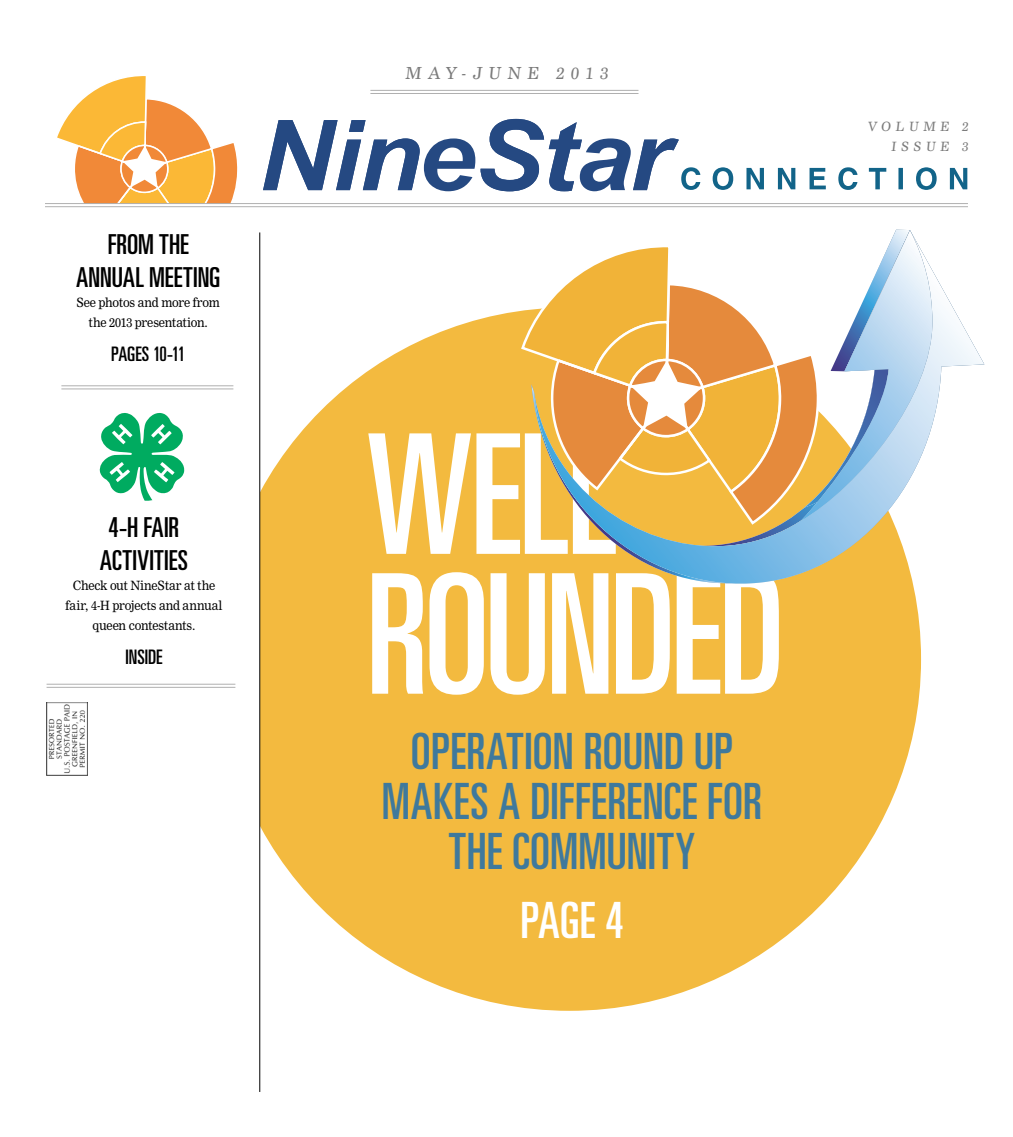
<style>
.page{position:relative;width:1013px;height:1137px;background:#fff}
.page>*{position:absolute;margin:0;border:0;box-sizing:border-box;transform-origin:0 0}
.t1{font:ultra-condensed 166.75px/139.8px "Univers";letter-spacing:-.02em;color:#fff;scale:.96 1}
.t2{font:ultra-condensed 50px/50px "Univers";letter-spacing:.005em;color:#3f799c;text-align:center}
.t3{font:ultra-condensed 50px "Univers";color:#fff}
.t4{font:ultra-condensed 27.5px/33px "Univers";letter-spacing:.01em;color:#000;text-align:center}
.t5{font:ultra-condensed 20px "Univers";letter-spacing:-.04em;color:#000}
.t6{font:16.25px "Nimrod";color:#7b7b7b}
.t7{font:12.5px/20px "Nimrod";letter-spacing:-.015em;color:#000;text-align:center;scale:.95 1}
.t8{font:12.5px/20px "Nimrod";color:#7b7b7b;text-align:right}
</style>
<div class="page">
<div style="left:218px;top:307px;width:703px;height:703px;background:#f3ba3f;border-radius:50%"></div>
<div style="left:137px;top:232px;width:123px;height:859px;background:#fff"></div>
<svg style="left:57px;top:76px;width:181px;height:127px"></svg>
<hr style="left:45px;top:203px;width:923px;height:1px;background:#b0b0b0">
<hr style="left:45px;top:206px;width:923px;height:1px;background:#b0b0b0">
<hr style="left:370px;top:90px;width:268px;height:1px;background:#b0b0b0">
<hr style="left:370px;top:93px;width:268px;height:1px;background:#b0b0b0">
<svg style="left:263px;top:119px;width:704px;height:72px"></svg>
<hr style="left:259px;top:232px;width:1px;height:859px;background:#000">
<hr style="left:61px;top:385px;width:172px;height:1px;background:#b0b0b0">
<hr style="left:61px;top:388px;width:172px;height:1px;background:#b0b0b0">
<hr style="left:47px;top:683px;width:188px;height:1px;background:#b0b0b0">
<hr style="left:47px;top:687px;width:188px;height:1px;background:#b0b0b0">
<img style="left:47px;top:702px;width:41px;height:73px">
<svg style="left:719px;top:270px;width:265px;height:318px"></svg>
<svg style="left:519px;top:230px;width:413px;height:353px"></svg>
<svg style="left:99px;top:413px;width:86px;height:87px"></svg>
<h3 class="t4" style="left:76px;top:228px;width:146px">FROM THE<br>ANNUAL MEETING</h3>
<p class="t7" style="left:77px;top:293px;width:152px">See photos and more from the 2013 presentation.</p>
<h3 class="t5" style="left:111px;top:343px;width:76px">PAGES 10-11</h3>
<h3 class="t4" style="left:100px;top:510px;width:90px">4-H FAIR<br>ACTIVITIES</h3>
<p class="t7" style="left:66px;top:575px;width:166px">Check out NineStar at the fair, 4-H projects and annual queen contestants.</p>
<h3 class="t5" style="left:125px;top:645px;width:38px">INSIDE</h3>
<h3 class="t6" style="left:405px;top:63px;width:206px">May-June 2013</h3>
<p class="t8" style="left:867px;top:116px;width:104px">volum e 2 issue 3</p>
<h1 class="t1" style="left:366px;top:424px;width:425px">WELL<br>ROUNDED</h1>
<h2 class="t2" style="left:382px;top:726px;width:382px">OPERATION ROUND UP<br>MAKES A DIFFERENCE FOR<br>THE COMMUNITY</h2>
<h2 class="t3" style="left:520px;top:891px;width:105px">PAGE 4</h2>
</div>
